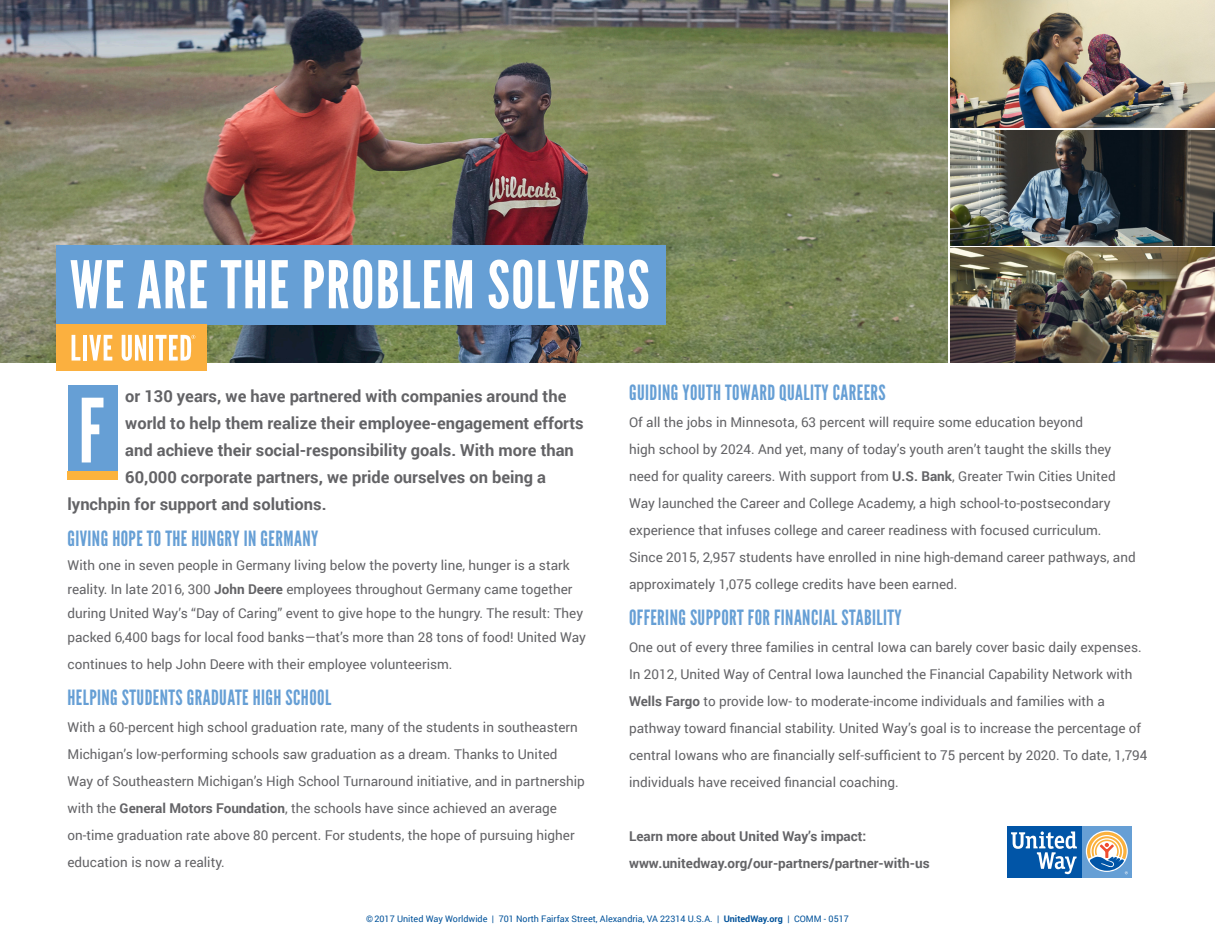
<style>
.page{position:relative;width:1215px;height:945px;background:#fff}
.page>*{position:absolute;margin:0;border:0;box-sizing:border-box;transform-origin:0 0}
.t1{font:65.55px "League Gothic";letter-spacing:.02em;color:#fff}
.t2{font:21px "League Gothic";letter-spacing:.02em;color:#669fd5}
.t3{font:700 16.5px "Roboto";color:#636366}
.t4{font:13.5px/27px "Roboto";color:#636366}
.t5{font:700 13.5px "Roboto";color:#636366}
.t6{font:9px "Roboto";color:#01529a}
.s1{font-weight:700}
</style>
<div class="page">
<div style="left:68px;top:385px;width:50px;height:90px;background:#669fd5"></div>
<div style="left:68px;top:471px;width:50px;height:9px;background:#fcb33d"></div>
<svg style="left:82px;top:398px;width:21px;height:64px"></svg>
<img style="left:0;top:0;width:947px;height:362px">
<div style="left:56px;top:245px;width:610px;height:80px;background:#669fd5"></div>
<img style="left:950px;top:0;width:265px;height:128px">
<img style="left:950px;top:131px;width:265px;height:114px">
<img style="left:950px;top:248px;width:265px;height:114px">
<div style="left:56px;top:325px;width:151px;height:46px;background:#fbb03f"></div>
<svg style="left:72px;top:335px;width:8px;height:26px"></svg>
<hr style="left:83px;top:335px;width:4px;height:26px;background:#fff">
<svg style="left:89px;top:335px;width:23px;height:26px"></svg>
<svg style="left:122px;top:335px;width:24px;height:26px"></svg>
<hr style="left:149px;top:335px;width:4px;height:26px;background:#fff">
<svg style="left:156px;top:335px;width:39px;height:26px"></svg>
<div style="left:1081px;top:826px;width:51px;height:52px;background:#669fd5"></div>
<div style="left:1007px;top:826px;width:74px;height:52px;background:#0155a7"></div>
<svg style="left:1086px;top:831px;width:42px;height:41px"></svg>
<svg style="left:1011px;top:831px;width:66px;height:43px"></svg>
<svg style="left:1087px;top:832px;width:41px;height:42px"></svg>
<p class="t1" style="left:70px;top:246px;width:581px">WE ARE THE PROBLEM SOLVERS</p>
<p class="t3" style="left:125px;top:385px;width:443px">or 130 years, we have partnered with companies around the</p>
<p class="t3" style="left:125px;top:412px;width:460px">world to help them realize their employee-engagement efforts</p>
<p class="t3" style="left:125px;top:439px;width:450px">and achieve their social-responsibility goals. With more than</p>
<p class="t3" style="left:125px;top:466px;width:422px">60,000 corporate partners, we pride ourselves on being a</p>
<p class="t3" style="left:68px;top:493px;width:261px">lynchpin for support and solutions.</p>
<p class="t2" style="left:68px;top:526px;width:252px">GIVING HOPE TO THE HUNGRY IN GERMANY</p>
<p class="t4" style="left:68px;top:553px;width:520px;line-height:24px">With one in seven people in Germany living below the poverty line, hunger is a stark reality. In late 2016, 300 <span class="s1">John Deere</span> employees throughout Germany came together during United Way’s “Day of Caring” event to give hope to the hungry. The result: They packed 6,400 bags for local food banks—that’s more than 28 tons of food! United Way</p>
<p class="t4" style="left:68px;top:650px;width:387px">continues to help John Deere with their employee volunteerism.</p>
<p class="t2" style="left:68px;top:685px;width:265px">HELPING STUDENTS GRADUATE HIGH SCHOOL</p>
<p class="t4" style="left:68px;top:713px;width:519px">With a 60-percent high school graduation rate, many of the students in southeastern Michigan’s low-performing schools saw graduation as a dream. Thanks to United Way of Southeastern Michigan’s High School Turnaround initiative, and in partnership with the <span class="s1">General Motors Foundation</span>, the schools have since achieved an average on-time graduation rate above 80 percent. For students, the hope of pursuing higher education is now a reality.</p>
<p class="t2" style="left:629px;top:380px;width:258px">GUIDING YOUTH TOWARD QUALITY CAREERS</p>
<p class="t4" style="left:629px;top:408px;width:508px">Of all the jobs in Minnesota, 63 percent will require some education beyond<br>high school by 2024. And yet, many of today’s youth aren’t taught the skills they need for quality careers. With support from <span class="s1">U.S. Bank</span>, Greater Twin Cities United Way launched the Career and College Academy, a high school-to-postsecondary experience that infuses college and career readiness with focused curriculum.<br>Since 2015, 2,957 students have enrolled in nine high-demand career pathways, and approximately 1,075 college credits have been earned.</p>
<p class="t2" style="left:629px;top:605px;width:274px">OFFERING SUPPORT FOR FINANCIAL STABILITY</p>
<p class="t4" style="left:629px;top:633px;width:520px">One out of every three families in central Iowa can barely cover basic daily expenses.<br>In 2012, United Way of Central Iowa launched the Financial Capability Network with <span class="s1">Wells Fargo</span> to provide low- to moderate-income individuals and families with a pathway toward financial stability. United Way’s goal is to increase the percentage of central Iowans who are financially self-sufficient to 75 percent by 2020. To date, 1,794 individuals have received financial coaching.</p>
<p class="t5" style="left:629px;top:827px;width:239px">Learn more about United Way’s impact:</p>
<p class="t5" style="left:629px;top:854px;width:302px">www.unitedway.org/our-partners/partner-with-us</p>
<p class="t6" style="left:366px;top:912px;width:484px">© 2017 United Way Worldwide | 701 North Fairfax Street, Alexandria, VA 22314 U.S.A. | <span class="s1">UnitedWay.org</span> | COMM - 0517</p>
</div>
